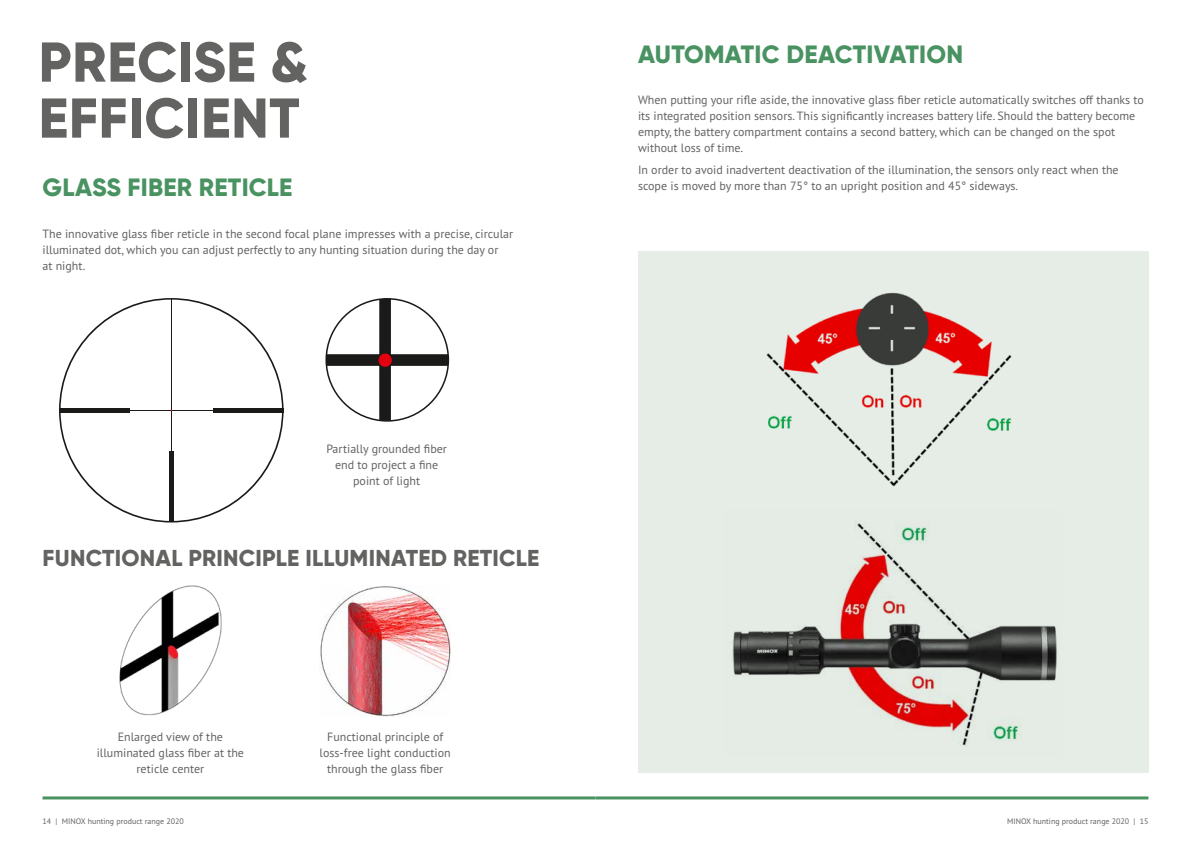
<style>
.page{position:relative;width:1191px;height:842px;background:#fff}
.page>*{position:absolute;margin:0;border:0;box-sizing:border-box;transform-origin:0 0}
.t1{font:800 56px/56px "Gilroy";letter-spacing:.01em;color:#636362}
.t2{font:800 25px "Gilroy";letter-spacing:.01em;color:#499261}
.t3{font:800 23px "Gilroy";letter-spacing:.01em;color:#636362}
.t4{font:12px/16px "PT Sans Pro";color:#636362;text-align:center}
.t5{font:8px "PT Sans Pro";color:#636362}
</style>
<div class="page">
<hr style="left:43px;top:796px;width:552px;height:3px;background:#499261">
<hr style="left:595px;top:796px;width:553px;height:3px;background:#499261">
<div style="left:638px;top:251px;width:510px;height:521px;background:#e6ede6"></div>
<img style="left:119px;top:585px;width:103px;height:131px">
<img style="left:320px;top:586px;width:131px;height:131px">
<svg style="left:59px;top:298px;width:224px;height:224px"></svg>
<hr style="left:171px;top:299px;width:1px;height:223px;background:#1a1a18">
<hr style="left:60px;top:410px;width:223px;height:1px;background:#1a1a18">
<div style="left:60px;top:408px;width:70px;height:5px;background:#1a1a18"></div>
<div style="left:213px;top:408px;width:70px;height:5px;background:#1a1a18"></div>
<div style="left:169px;top:452px;width:5px;height:70px;background:#1a1a18"></div>
<img style="left:766px;top:292px;width:246px;height:195px">
<img style="left:732px;top:521px;width:325px;height:225px">
<svg style="left:328px;top:299px;width:120px;height:121px"></svg>
<div style="left:378px;top:353px;width:14px;height:14px;background:#e3000f;border-radius:50%"></div>
<div style="left:325px;top:298px;width:124px;height:124px;border:2px solid #1a1a18;border-radius:50%"></div>
<h1 class="t1" style="left:39px;top:34px;width:271px">PRECISE &amp;<br>EFFICIENT</h1>
<h2 class="t2" style="left:43px;top:171px;width:251px">GLASS FIBER RETICLE</h2>
<p class="t4" style="left:43px;top:225px;width:472px;text-align:left">The innovative glass fiber reticle in the second focal plane impresses with a precise, circular illuminated dot, which you can adjust perfectly to any hunting situation during the day or<br>at night.</p>
<p class="t4" style="left:326px;top:441px;width:122px">Partially grounded fiber end to project a fine point of light</p>
<h3 class="t3" style="left:43px;top:543px;width:498px">FUNCTIONAL PRINCIPLE ILLUMINATED RETICLE</h3>
<p class="t4" style="left:97px;top:728px;width:149px">Enlarged view of the illuminated glass fiber at the reticle center</p>
<p class="t4" style="left:319px;top:728px;width:133px">Functional principle of loss-free light conduction through the glass fiber</p>
<h2 class="t2" style="left:638px;top:38px;width:326px">AUTOMATIC DEACTIVATION</h2>
<p class="t4" style="left:638px;top:92px;width:507px;text-align:left">When putting your rifle aside, the innovative glass fiber reticle automatically switches off thanks to its integrated position sensors. This significantly increases battery life. Should the battery become empty, the battery compartment contains a second battery, which can be changed on the spot without loss of time.</p>
<p class="t4" style="left:638px;top:161px;width:482px;text-align:left">In order to avoid inadvertent deactivation of the illumination, the sensors only react when the scope is moved by more than 75° to an upright position and 45° sideways.</p>
<p class="t5" style="left:43px;top:816px;width:143px">14 | MINOX hunting product range 2020</p>
<p class="t5" style="left:1007px;top:816px;width:143px">MINOX hunting product range 2020 | 15</p>
</div>
